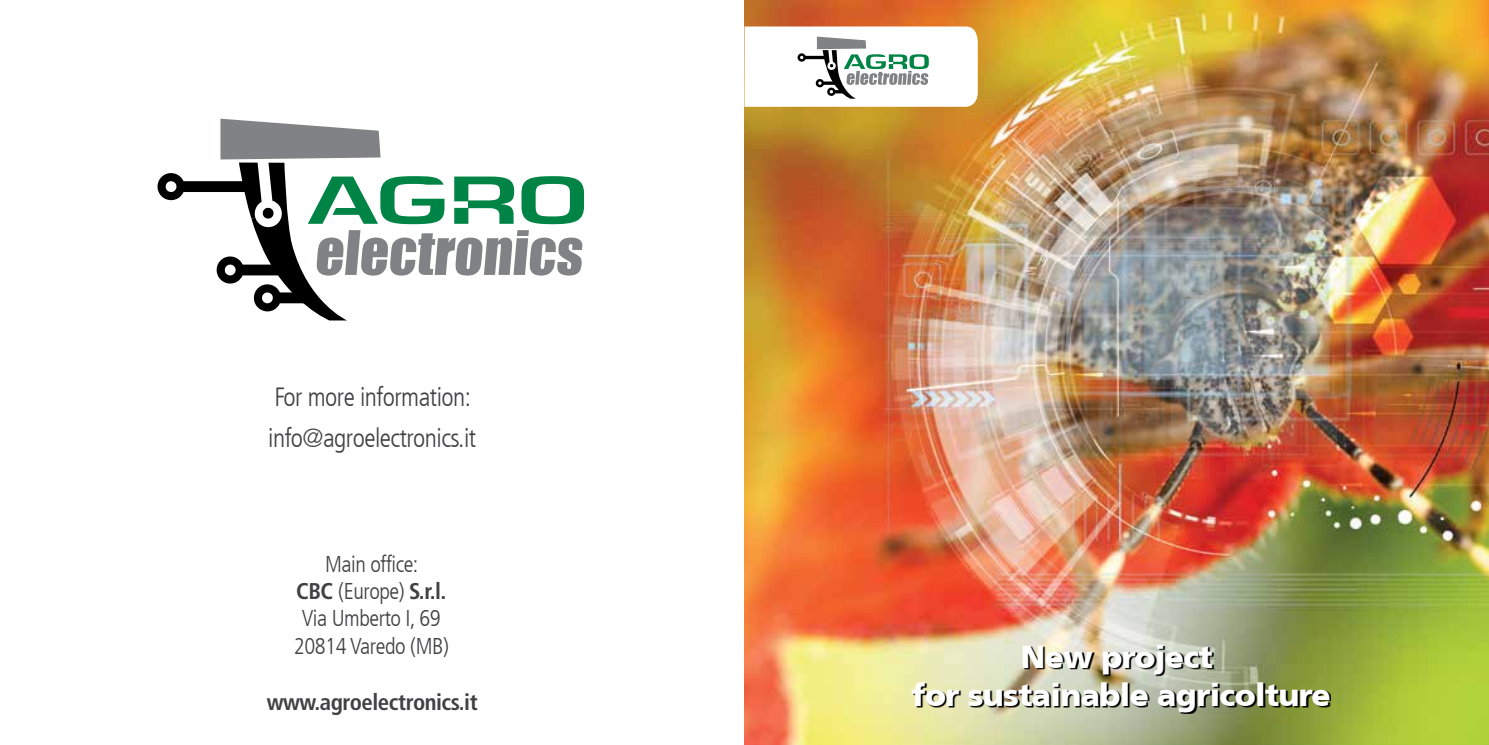
<style>
.page{position:relative;width:1489px;height:745px;background:#fff}
.page>*{position:absolute;margin:0;border:0;box-sizing:border-box;transform-origin:0 0}
.t1{font:900 31.5px/37.8px "Frutiger CE";letter-spacing:-.02em;color:#fff;text-align:center}
.t2{font:300 condensed 26.25px/41.5px "Frutiger LT";letter-spacing:-.02em;color:#414042}
.t3{font:300 condensed 22.75px/27.3px "Frutiger LT";letter-spacing:-.02em;color:#414042;text-align:center}
.t4{font:700 condensed 22.75px "Frutiger LT Std";letter-spacing:-.02em;color:#414042}
.s1{font-family:"Frutiger LT";font-weight:300}
</style>
<div class="page">
<svg style="left:157px;top:119px;width:427px;height:201px"></svg>
<img style="left:744px;top:0;width:744px;height:744px">
<img style="left:913px;top:645px;width:418px;height:68px">
<svg style="left:744px;top:26px;width:233px;height:81px"></svg>
<p class="t2" style="left:268px;top:376px;width:209px">For more information: info@agroelectronics.it</p>
<p class="t3" style="left:325px;top:550px;width:95px">Main office:</p>
<p class="t4" style="left:296px;top:577px;width:152px">CBC <span class="s1">(Europe)</span> S.r.l.</p>
<p class="t3" style="left:294px;top:604px;width:156px">Via Umberto I, 69<br>20814 Varedo (MB)</p>
<p class="t4" style="left:267px;top:688px;width:212px">www.agroelectronics.it</p>
<p class="t1" style="left:911px;top:637px;width:421px">New project<br>for sustainable agricolture</p>
</div>
